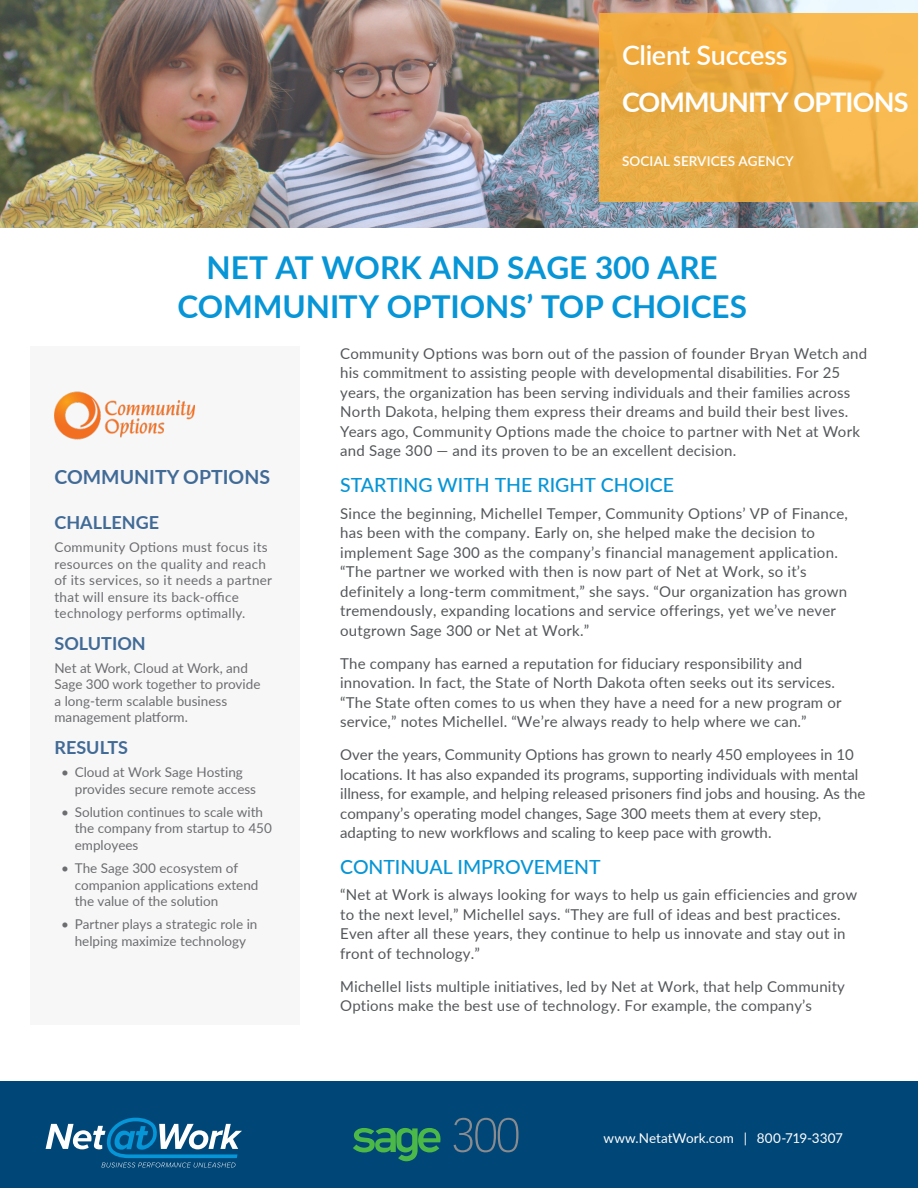
<style>
.page{position:relative;width:918px;height:1188px;background:#fff}
.page>*{position:absolute;margin:0;border:0;box-sizing:border-box;transform-origin:0 0}
.Net_Work_Title{font:700 31.5px/39px "Lato";color:#0695d6;text-align:center}
.Quote_Author{font:700 27px "Lato";letter-spacing:-.03em;color:#fff}
.Quote_Author-2{font:600 27px "Lato";letter-spacing:-.015em;color:#fff}
.Body_Copy{font:500 19.5px "Lato";color:#0695d6}
.Net_Work_Challenge_H{font:700 19.5px "Lato";color:#416b96}
.Net_Work_Challenge_H-2{font:700 18px "Lato";color:#416b96}
.Body_Copy-2{font:15px/19.5px "Lato";letter-spacing:.01em;color:#54575a}
.Net_Work_challenge_b{font:13.5px/16.5px "Lato";color:#6c6d70}
.Net_Work_challenge_b-2{font:13.5px/16.5px "Lato";letter-spacing:.02em;color:#6c6d70}
.Quote_Author-3{font:13.5px "Lato";color:#fff}
.Quote_Author-4{font:600 13.5px "Lato";letter-spacing:.01em;color:#fff}
</style>
<div class="page">
<img style="left:0;top:0;width:918px;height:228px">
<div style="left:30px;top:347px;width:270px;height:678px;background:#f7f7f8"></div>
<svg style="left:599px;top:14px;width:319px;height:188px;background:#eeaf45"></svg>
<div style="left:0;top:1081px;width:918px;height:107px;background:#004677"></div>
<svg style="left:46px;top:1118px;width:196px;height:49px"></svg>
<svg style="left:353px;top:1128px;width:88px;height:33px"></svg>
<svg style="left:454px;top:1118px;width:64px;height:34px"></svg>
<img style="left:55px;top:391px;width:140px;height:49px">
<p class="Quote_Author-2" style="left:622px;top:36px;width:167px">Client Success</p>
<p class="Quote_Author" style="left:622px;top:82px;width:288px">COMMUNITY OPTIONS</p>
<p class="Quote_Author-4" style="left:622px;top:151px;width:173px">SOCIAL SERVICES AGENCY</p>
<p class="Net_Work_Title" style="left:178px;top:247px;width:571px">NET AT WORK AND SAGE 300 ARE<br>COMMUNITY OPTIONS’ TOP CHOICES</p>
<p class="Net_Work_Challenge_H" style="left:55px;top:462px;width:217px">COMMUNITY OPTIONS</p>
<p class="Net_Work_Challenge_H-2" style="left:55px;top:509px;width:106px">CHALLENGE</p>
<p class="Net_Work_challenge_b-2" style="left:55px;top:538px;width:219px">Community Options must focus its resources on the quality and reach of its services, so it needs a partner that will ensure its back-office technology performs optimally.</p>
<p class="Net_Work_Challenge_H-2" style="left:55px;top:630px;width:93px">SOLUTION</p>
<p class="Net_Work_challenge_b" style="left:55px;top:659px;width:207px">Net at Work, Cloud at Work, and<br>Sage 300 work together to provide a long-term scalable business management platform.</p>
<p class="Net_Work_Challenge_H-2" style="left:55px;top:734px;width:75px">RESULTS</p>
<p class="Net_Work_challenge_b" style="left:75px;top:763px;width:183px;text-indent:-14px">• Cloud at Work Sage Hosting provides secure remote access</p>
<p class="Net_Work_challenge_b" style="left:75px;top:803px;width:199px;text-indent:-13px">• Solution continues to scale with the company from startup to 450 employees</p>
<p class="Net_Work_challenge_b" style="left:75px;top:859px;width:185px;text-indent:-14px">• The Sage 300 ecosystem of companion applications extend the value of the solution</p>
<p class="Net_Work_challenge_b" style="left:61px;top:916px;width:198px;text-align:center">• Partner plays a strategic role in helping maximize technology</p>
<p class="Body_Copy-2" style="left:340px;top:343px;width:529px">Community Options was born out of the passion of founder Bryan Wetch and his commitment to assisting people with developmental disabilities. For 25 years, the organization has been serving individuals and their families across North Dakota, helping them express their dreams and build their best lives.<br>Years ago, Community Options made the choice to partner with Net at Work and Sage 300 — and its proven to be an excellent decision.</p>
<p class="Body_Copy" style="left:340px;top:471px;width:335px">STARTING WITH THE RIGHT CHOICE</p>
<p class="Body_Copy-2" style="left:340px;top:503px;width:509px">Since the beginning, Michellel Temper, Community Options’ VP of Finance, has been with the company. Early on, she helped make the decision to implement Sage 300 as the company’s financial management application. “The partner we worked with then is now part of Net at Work, so it’s definitely a long-term commitment,” she says. “Our organization has grown tremendously, expanding locations and service offerings, yet we’ve never outgrown Sage 300 or Net at Work.”</p>
<p class="Body_Copy-2" style="left:340px;top:653px;width:503px">The company has earned a reputation for fiduciary responsibility and innovation. In fact, the State of North Dakota often seeks out its services. “The State often comes to us when they have a need for a new program or service,” notes Michellel. “We’re always ready to help where we can.”</p>
<p class="Body_Copy-2" style="left:340px;top:744px;width:527px">Over the years, Community Options has grown to nearly 450 employees in 10 locations. It has also expanded its programs, supporting individuals with mental illness, for example, and helping released prisoners find jobs and housing. As the company’s operating model changes, Sage 300 meets them at every step, adapting to new workflows and scaling to keep pace with growth.</p>
<p class="Body_Copy" style="left:340px;top:853px;width:262px">CONTINUAL IMPROVEMENT</p>
<p class="Body_Copy-2" style="left:340px;top:884px;width:518px">“Net at Work is always looking for ways to help us gain efficiencies and grow to the next level,” Michellel says. “They are full of ideas and best practices.<br>Even after all these years, they continue to help us innovate and stay out in front of technology.”</p>
<p class="Body_Copy-2" style="left:340px;top:976px;width:506px">Michellel lists multiple initiatives, led by Net at Work, that help Community<br>Options make the best use of technology. For example, the company’s</p>
<p class="Quote_Author-3" style="left:603px;top:1129px;width:241px">www.NetatWork.com | 800-719-3307</p>
</div>
